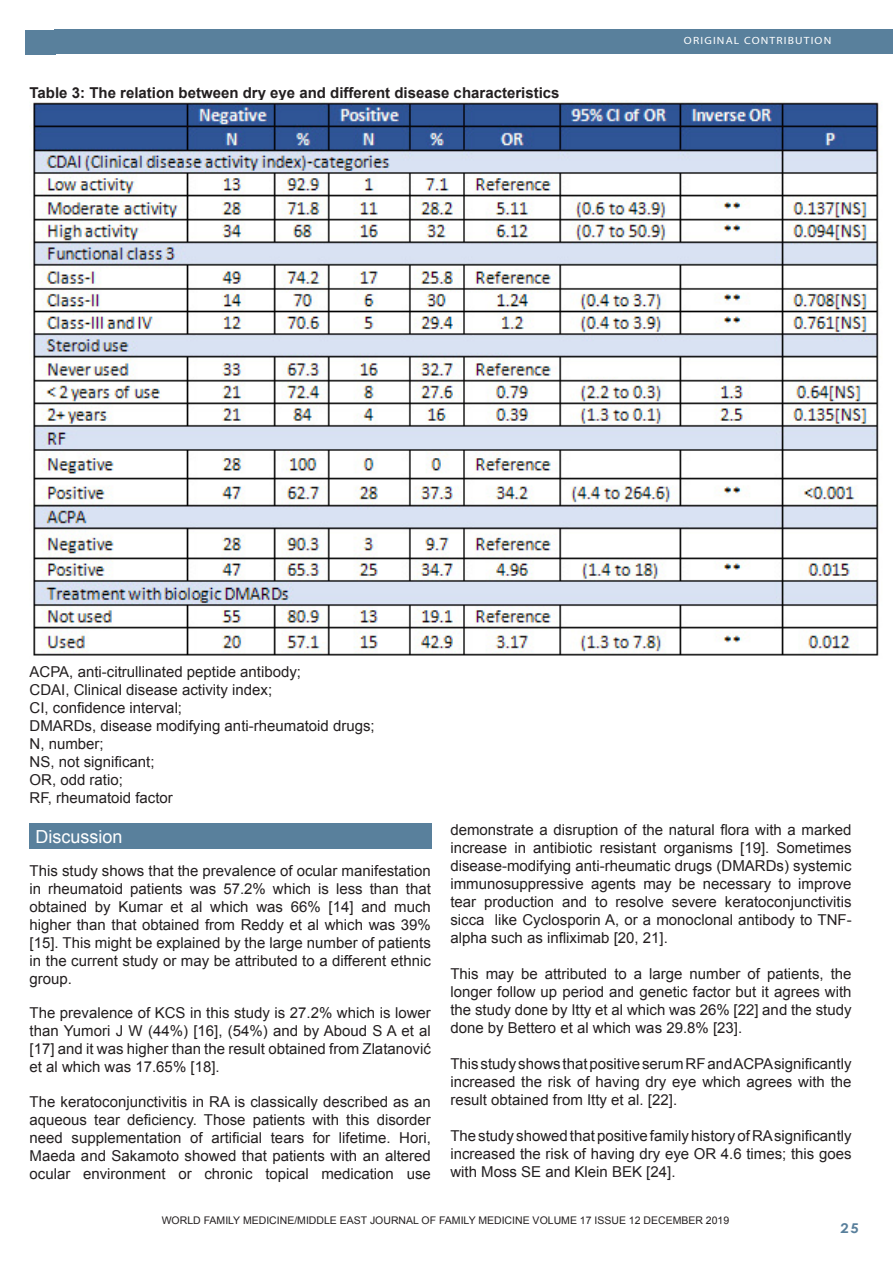
<style>
.page{position:relative;width:893px;height:1263px;background:#fff}
.page>*{position:absolute;margin:0;border:0;box-sizing:border-box;transform-origin:0 0}
.Footnote_Text{font:18px "Arial";color:#fff}
.Footnote_Text-2{font:15px/18px "Arial";color:#231f20;text-align:justify}
.Footnote_Text-3{font:700 15px "Arial";color:#231f20}
.t1{font:700 13.5px "Century Gothic";color:#59809c;scale:1.1 1}
.Footnote_Text-4{font:10.5px "Arial";color:#231f20}
.t2{font:10.5px "Myriad";letter-spacing:.1em;color:#fff;scale:1.1 1}
</style>
<div class="page">
<div style="left:54px;top:30px;width:839px;height:24px;background:#59809c"></div>
<img style="left:33px;top:102px;width:846px;height:554px">
<div style="left:25px;top:30px;width:30px;height:24px;background:#59809c"></div>
<div style="left:30px;top:823px;width:402px;height:26px;background:#59809c"></div>
<p class="Footnote_Text-3" style="left:30px;top:83px;width:531px">Table 3: The relation between dry eye and different disease characteristics</p>
<p class="t2" style="left:684px;top:35px;width:135px">ORIGINAL CONTRIBUTION</p>
<p class="Footnote_Text-2" style="left:30px;top:663px;width:273px">ACPA, anti-citrullinated peptide antibody;</p>
<p class="Footnote_Text-2" style="left:30px;top:681px;width:244px">CDAI, Clinical disease activity index;</p>
<p class="Footnote_Text-2" style="left:30px;top:699px;width:154px">CI, confidence interval;</p>
<p class="Footnote_Text-2" style="left:30px;top:717px;width:347px">DMARDs, disease modifying anti-rheumatoid drugs;</p>
<p class="Footnote_Text-2" style="left:30px;top:735px;width:76px">N, number;</p>
<p class="Footnote_Text-2" style="left:30px;top:753px;width:127px">NS, not significant;</p>
<p class="Footnote_Text-2" style="left:30px;top:771px;width:95px">OR, odd ratio;</p>
<p class="Footnote_Text-2" style="left:30px;top:789px;width:145px">RF, rheumatoid factor</p>
<p class="Footnote_Text" style="left:36px;top:824px;width:89px">Discussion</p>
<p class="Footnote_Text-2" style="left:30px;top:861px;width:403px">This study shows that the prevalence of ocular manifestation in rheumatoid patients was 57.2% which is less than that obtained by Kumar et al which was 66% [14] and much higher than that obtained from Reddy et al which was 39% [15]. This might be explained by the large number of patients in the current study or may be attributed to a different ethnic group.</p>
<p class="Footnote_Text-2" style="left:30px;top:1004px;width:403px">The prevalence of KCS in this study is 27.2% which is lower than Yumori J W (44%) [16], (54%) and by Aboud S A et al [17] and it was higher than the result obtained from Zlatanović et al which was 17.65% [18].</p>
<p class="Footnote_Text-2" style="left:30px;top:1092px;width:403px">The keratoconjunctivitis in RA is classically described as an aqueous tear deficiency. Those patients with this disorder need supplementation of artificial tears for lifetime. Hori, Maeda and Sakamoto showed that patients with an altered ocular environment or chronic topical medication use</p>
<p class="Footnote_Text-2" style="left:450px;top:820px;width:403px">demonstrate a disruption of the natural flora with a marked increase in antibiotic resistant organisms [19]. Sometimes disease-modifying anti-rheumatic drugs (DMARDs) systemic immunosuppressive agents may be necessary to improve tear production and to resolve severe keratoconjunctivitis sicca like Cyclosporin A, or a monoclonal antibody to TNF&shy;alpha such as infliximab [20, 21].</p>
<p class="Footnote_Text-2" style="left:450px;top:964px;width:403px">This may be attributed to a large number of patients, the longer follow up period and genetic factor but it agrees with the study done by Itty et al which was 26% [22] and the study done by Bettero et al which was 29.8% [23].</p>
<p class="Footnote_Text-2" style="left:450px;top:1054px;width:403px">This study shows that positive serum RF and ACPA significantly increased the risk of having dry eye which agrees with the result obtained from Itty et al. [22].</p>
<p class="Footnote_Text-2" style="left:450px;top:1126px;width:403px">The study showed that positive family history of RA significantly increased the risk of having dry eye OR 4.6 times; this goes with Moss SE and Klein BEK [24].</p>
<p class="Footnote_Text-4" style="left:162px;top:1214px;width:569px">WORLD FAMILY MEDICINE/MIDDLE EAST JOURNAL OF FAMILY MEDICINE VOLUME 17 ISSUE 12 DECEMBER 2019</p>
<p class="t1" style="left:840px;top:1218px;width:18px">25</p>
</div>
